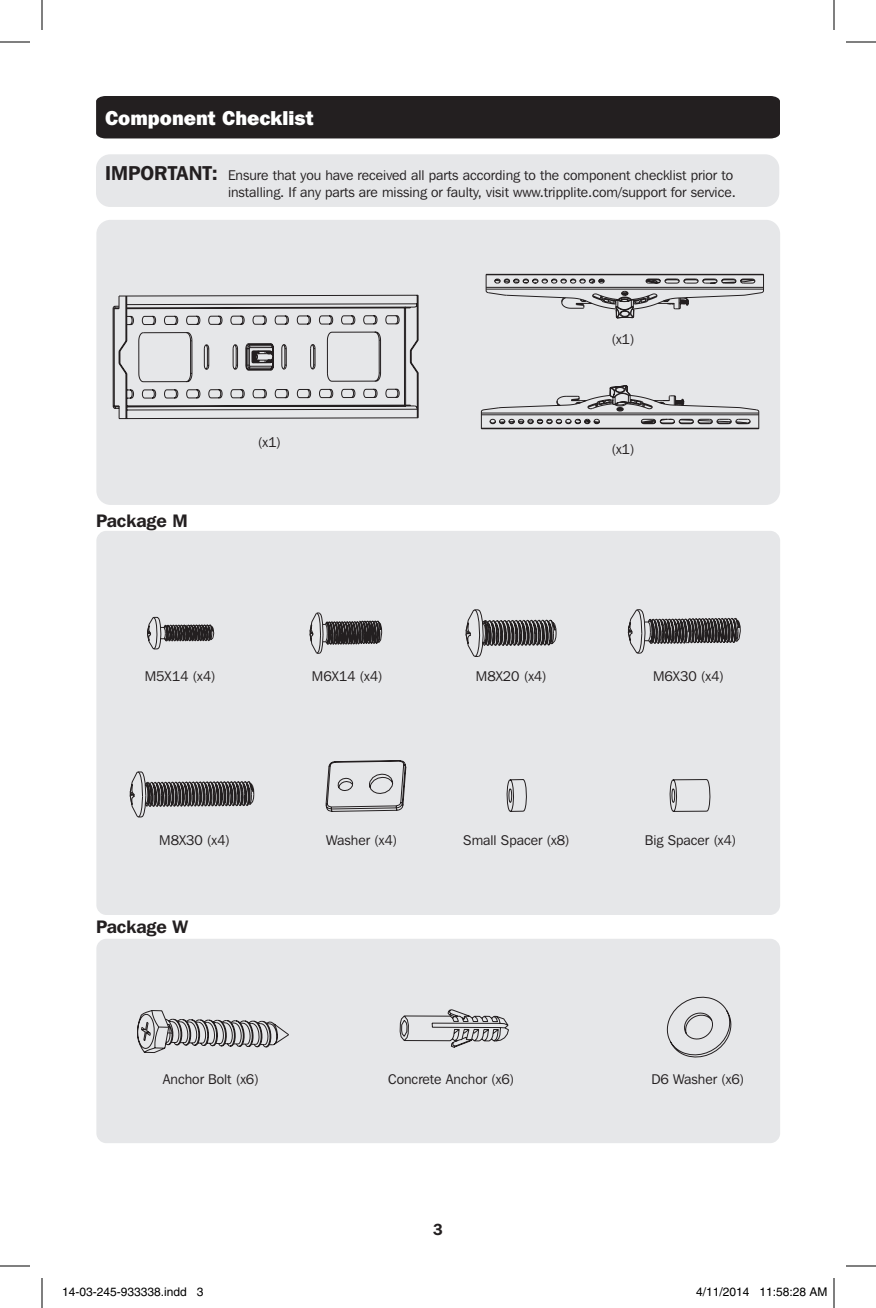
<style>
.page{position:relative;width:876px;height:1308px;background:#fff}
.page>*{position:absolute;margin:0;border:0;box-sizing:border-box;transform-origin:0 0}
.t1{font:800 20px "Franklin Gothic IT Cby BT";color:#fff}
.t2{font:600 18px "Franklin Gothic IT Cby BT";color:#231f20}
.t3{font:600 16px "Franklin Gothic IT Cby BT";color:#231f20}
.t4{font:14px/16.8px "Franklin Gothic IT Cby BT";color:#231f20;text-align:right}
.t5{font:12px "Helvetica";color:#000}
.s1{font-weight:600;font-size:20px}
</style>
<div class="page">
<div style="left:96px;top:154px;width:683px;height:53px;background:#e6e7e9;border-radius:14px"></div>
<div style="left:96px;top:220px;width:684px;height:285px;background:#e6e7e9;border-radius:14px"></div>
<div style="left:96px;top:939px;width:684px;height:204px;background:#e6e7e9;border-radius:10px"></div>
<div style="left:96px;top:531px;width:684px;height:384px;background:#e6e7e9;border-radius:10px"></div>
<div style="left:96px;top:96px;width:684px;height:42px;background:#231f20"></div>
<svg style="left:631px;top:609px;width:110px;height:27px"></svg>
<svg style="left:627px;top:617px;width:113px;height:190px"></svg>
<svg style="left:129px;top:609px;width:428px;height:209px"></svg>
<svg style="left:137px;top:996px;width:595px;height:62px"></svg>
<svg style="left:112px;top:294px;width:307px;height:125px"></svg>
<svg style="left:480px;top:273px;width:284px;height:157px"></svg>
<hr style="left:0;top:42px;width:30px;height:1px;background:#000">
<hr style="left:846px;top:42px;width:30px;height:1px;background:#000">
<hr style="left:0;top:1266px;width:30px;height:1px;background:#000">
<hr style="left:846px;top:1266px;width:30px;height:1px;background:#000">
<hr style="left:42px;top:0;width:1px;height:30px;background:#000">
<hr style="left:42px;top:1278px;width:1px;height:30px;background:#000">
<hr style="left:834px;top:0;width:1px;height:30px;background:#000">
<hr style="left:834px;top:1278px;width:1px;height:30px;background:#000">
<p class="t1" style="left:105px;top:105px;width:210px">Component Checklist</p>
<p class="t4" style="left:105px;top:167px;width:632px"><span class="s1">IMPORTANT:</span> Ensure that you have received all parts according to the component checklist prior to installing. If any parts are missing or faulty, visit www.tripplite.com/support for service.</p>
<p class="t2" style="left:96px;top:509px;width:93px">Package M</p>
<p class="t4" style="left:258px;top:434px;width:25px">(x1)</p>
<p class="t4" style="left:145px;top:667px;width:72px">M5X14 (x4)</p>
<p class="t4" style="left:312px;top:667px;width:72px">M6X14 (x4)</p>
<p class="t4" style="left:159px;top:831px;width:72px">M8X30 (x4)</p>
<p class="t2" style="left:96px;top:916px;width:94px">Package W</p>
<p class="t4" style="left:326px;top:831px;width:73px">Washer (x4)</p>
<p class="t4" style="left:611px;top:330px;width:25px">(x1)</p>
<p class="t4" style="left:611px;top:441px;width:25px">(x1)</p>
<p class="t4" style="left:476px;top:667px;width:72px">M8X20 (x4)</p>
<p class="t4" style="left:463px;top:831px;width:108px">Small Spacer (x8)</p>
<p class="t4" style="left:653px;top:667px;width:72px">M6X30 (x4)</p>
<p class="t4" style="left:645px;top:831px;width:93px">Big Spacer (x4)</p>
<p class="t4" style="left:163px;top:1070px;width:98px">Anchor Bolt (x6)</p>
<p class="t4" style="left:388px;top:1070px;width:128px">Concrete Anchor (x6)</p>
<p class="t4" style="left:651px;top:1070px;width:94px">D6 Washer (x6)</p>
<p class="t3" style="left:433px;top:1219px;width:11px">3</p>
<p class="t5" style="left:62px;top:1285px;width:143px">14-03-245-933338.indd 3</p>
<p class="t5" style="left:696px;top:1285px;width:133px">4/11/2014 11:58:28 AM</p>
</div>
